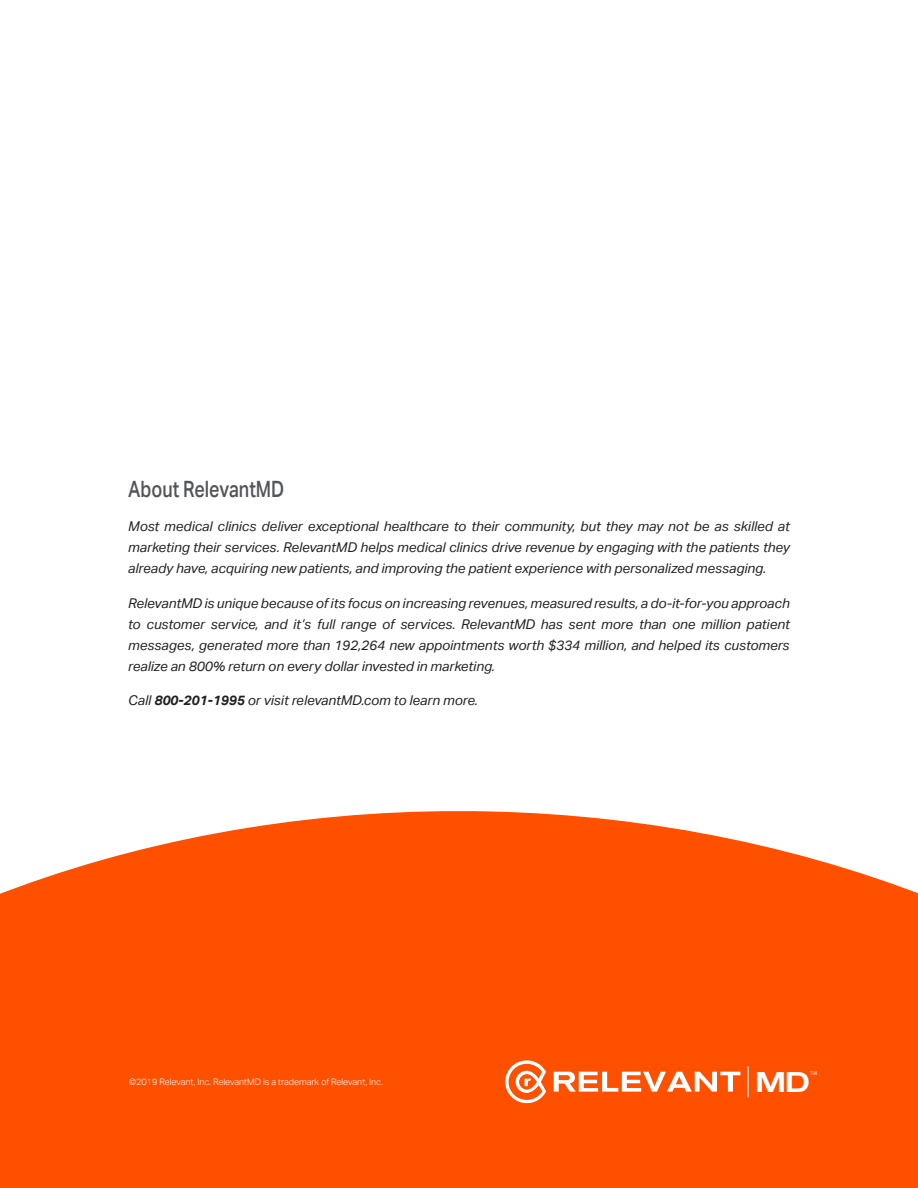
<style>
.page{position:relative;width:918px;height:1188px;background:#fff}
.page>*{position:absolute;margin:0;border:0;box-sizing:border-box;transform-origin:0 0}
.t1{font:500 expanded 28.2px "Akzidenz Grotesk Pro";color:#fff}
.Subhead_1{font:500 22.5px "Aktiv Grotesk";color:#54555a;scale:.8 1}
.Copy{font:italic 13.5px/21px "Aktiv Grotesk";color:#231f20;text-align:justify}
.t2{font:300 9px "Aktiv Grotesk";color:#fff}
.t3{font:5.4px "Myriad Pro";color:#fff}
.s1{font-weight:700}
</style>
<div class="page">
<svg style="left:0;top:811px;width:918px;height:377px;background:#ff5c12"></svg>
<svg style="left:505px;top:1060px;width:41px;height:43px"></svg>
<svg style="left:554px;top:1072px;width:186px;height:20px"></svg>
<hr style="left:748px;top:1066px;width:1px;height:31px;background:#fff">
<p class="Subhead_1" style="left:128px;top:476px;width:197px">About RelevantMD</p>
<p class="Copy" style="left:128px;top:516px;width:663px">Most medical clinics deliver exceptional healthcare to their community, but they may not be as skilled at marketing their services. RelevantMD helps medical clinics drive revenue by engaging with the patients they already have, acquiring new patients, and improving the patient experience with personalized messaging.</p>
<p class="Copy" style="left:128px;top:593px;width:663px">RelevantMD is unique because of its focus on increasing revenues, measured results, a do-it-for-you approach to customer service, and it’s full range of services. RelevantMD has sent more than one million patient messages, generated more than 192,264 new appointments worth $334 million, and helped its customers realize an 800% return on every dollar invested in marketing.</p>
<p class="Copy" style="left:128px;top:690px;width:351px">Call <span class="s1">800-201-1995</span> or visit relevantMD.com to learn more.</p>
<p class="t2" style="left:129px;top:1077px;width:255px">©2019 Relevant, Inc. RelevantMD is a trademark of Relevant, Inc.</p>
<p class="t1" style="left:755px;top:1063px;width:57px">MD</p>
<p class="t3" style="left:810px;top:1070px;width:9px">TM</p>
</div>
